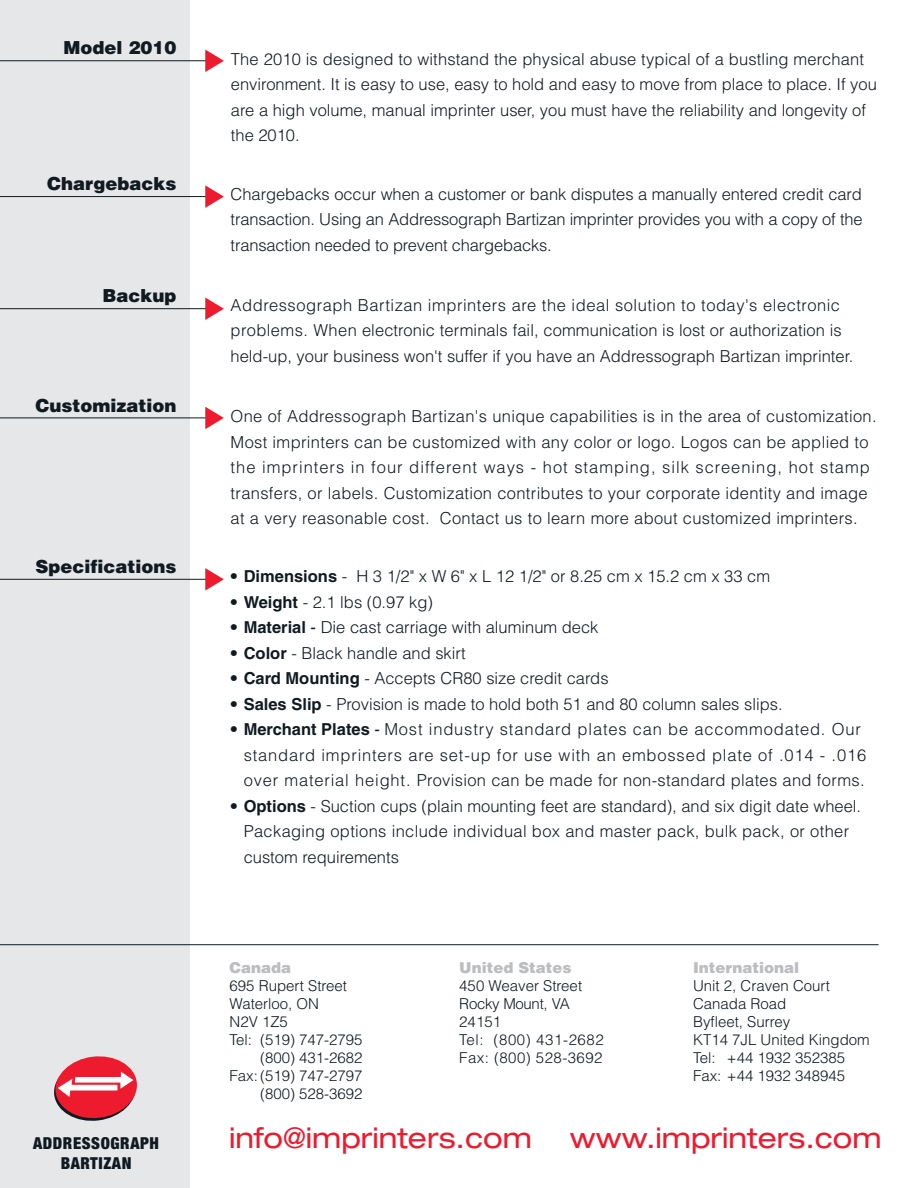
<style>
.page{position:relative;width:918px;height:1188px;background:#fff}
.page>*{position:absolute;margin:0;border:0;box-sizing:border-box;transform-origin:0 0}
.t1{font:expanded 28.5px "Helvetica Neue";color:#ee1a2e}
.t2{font:900 18px "Helvetica";color:#101a21}
.t3{font:300 16.5px/25.5px "Helvetica";letter-spacing:.02em;color:#101a21}
.t4{font:300 16.5px/25.5px "Helvetica";color:#101a21}
.t5{font:300 16.5px/25.5px "Helvetica";letter-spacing:.05em;color:#101a21}
.t6{font:900 condensed 16.5px "Helvetica Neue";letter-spacing:.035em;color:#101a21}
.t7{font:300 15px/18px "Helvetica";color:#101a21}
.t8{font:900 15px "Helvetica";color:#bcbdc0}
.s1{font-weight:700}
.s2{font-weight:400}
</style>
<div class="page">
<div style="left:0;top:0;width:189px;height:1188px;background:#e6e7e9"></div>
<hr style="left:0;top:61px;width:208px;height:1px;background:#101a21">
<svg style="left:205px;top:50px;width:19px;height:22px"></svg>
<hr style="left:0;top:196px;width:208px;height:1px;background:#101a21">
<svg style="left:205px;top:185px;width:19px;height:23px"></svg>
<hr style="left:0;top:308px;width:208px;height:1px;background:#101a21">
<svg style="left:205px;top:298px;width:19px;height:22px"></svg>
<hr style="left:0;top:579px;width:208px;height:1px;background:#101a21">
<svg style="left:205px;top:568px;width:19px;height:23px"></svg>
<hr style="left:0;top:418px;width:208px;height:1px;background:#101a21">
<svg style="left:205px;top:407px;width:19px;height:22px"></svg>
<svg style="left:54px;top:1056px;width:83px;height:65px"></svg>
<hr style="left:0;top:944px;width:879px;height:1px;background:#101a21">
<p class="t2" style="left:64px;top:36px;width:115px">Model 2010</p>
<p class="t2" style="left:47px;top:172px;width:131px">Chargebacks</p>
<p class="t2" style="left:103px;top:284px;width:76px">Backup</p>
<p class="t2" style="left:36px;top:393px;width:143px">Customization</p>
<p class="t2" style="left:36px;top:555px;width:143px">Specifications</p>
<p class="t4" style="left:231px;top:46px;width:647px">The 2010 is designed to withstand the physical abuse typical of a bustling merchant environment. It is easy to use, easy to hold and easy to move from place to place. If you are a high volume, manual imprinter user, you must have the reliability and longevity of the 2010.</p>
<p class="t3" style="left:231px;top:181px;width:634px;text-align:justify">Chargebacks occur when a customer or bank disputes a manually entered credit card transaction. Using an Addressograph Bartizan imprinter provides you with a copy of the transaction needed to prevent chargebacks.</p>
<p class="t3" style="left:231px;top:292px;width:624px">Addressograph Bartizan imprinters are the ideal solution to today's electronic problems. When electronic terminals fail, communication is lost or authorization is held-up, your business won't suffer if you have an Addressograph Bartizan imprinter.</p>
<p class="t3" style="left:231px;top:404px;width:648px">One of Addressograph Bartizan's unique capabilities is in the area of customization.<br>Most imprinters can be customized with any color or logo. Logos can be applied to the imprinters in four different ways - hot stamping, silk screening, hot stamp transfers, or labels. Customization contributes to your corporate identity and image at a very reasonable cost. Contact us to learn more about customized imprinters.</p>
<p class="t4" style="left:230px;top:564px;width:542px">• <span class="s1">Dimensions</span> - H 3 1/2" x W 6" x L 12 1/2" or 8.25 cm x 15.2 cm x 33 cm</p>
<p class="t3" style="left:230px;top:589px;width:204px">• <span class="s1">Weight</span> - 2.1 lbs (0.97 kg)</p>
<p class="t4" style="left:230px;top:615px;width:370px">• <span class="s1">Material</span> <span class="s2">-</span> Die cast carriage with aluminum deck</p>
<p class="t4" style="left:230px;top:640px;width:237px">• <span class="s1">Color</span> - Black handle and skirt</p>
<p class="t4" style="left:230px;top:666px;width:380px">• <span class="s1">Card Mounting</span> - Accepts CR80 size credit cards</p>
<p class="t4" style="left:230px;top:691px;width:554px">• <span class="s1">Sales Slip</span> - Provision is made to hold both 51 and 80 column sales slips.</p>
<p class="t5" style="left:244px;top:717px;width:624px;text-indent:-14px">• <span class="s1">Merchant Plates</span> <span class="s2">-</span> Most industry standard plates can be accommodated. Our standard imprinters are set-up for use with an embossed plate of .014 - .016 over material height. Provision can be made for non-standard plates and forms.</p>
<p class="t4" style="left:244px;top:793px;width:619px;text-indent:-14px">• <span class="s1">Options</span> - Suction cups (plain mounting feet are standard), and six digit date wheel.<br>Packaging options include individual box and master pack, bulk pack, or other custom requirements</p>
<p class="t8" style="left:230px;top:958px;width:63px">Canada</p>
<p class="t7" style="left:230px;top:977px;width:119px">695 Rupert Street</p>
<p class="t7" style="left:230px;top:995px;width:91px">Waterloo, ON</p>
<p class="t7" style="left:230px;top:1013px;width:60px">N2V 1Z5</p>
<p class="t7" style="left:230px;top:1031px;width:135px">Tel: (519) 747-2795</p>
<p class="t7" style="left:260px;top:1049px;width:104px">(800) 431-2682</p>
<p class="t7" style="left:230px;top:1067px;width:135px">Fax: (519) 747-2797</p>
<p class="t7" style="left:260px;top:1085px;width:104px">(800) 528-3692</p>
<p class="t8" style="left:459px;top:958px;width:114px">United States</p>
<p class="t7" style="left:459px;top:977px;width:146px">450 Weaver Street<br>Rocky Mount, VA<br>24151<br>Tel: (800) 431-2682<br>Fax: (800) 528-3692</p>
<p class="t8" style="left:693px;top:958px;width:108px">International</p>
<p class="t7" style="left:693px;top:977px;width:178px">Unit 2, Craven Court<br>Canada Road<br>Byfleet, Surrey<br>KT14 7JL United Kingdom<br>Tel: +44 1932 352385<br>Fax: +44 1932 348945</p>
<p class="t6" style="left:33px;top:1133px;width:128px">ADDRESSOGRAPH</p>
<h1 class="t1" style="left:229px;top:1120px;width:304px">info@imprinters.com</h1>
<h1 class="t1" style="left:570px;top:1120px;width:313px">www.imprinters.com</h1>
<p class="t6" style="left:61px;top:1153px;width:72px">BARTIZAN</p>
</div>
